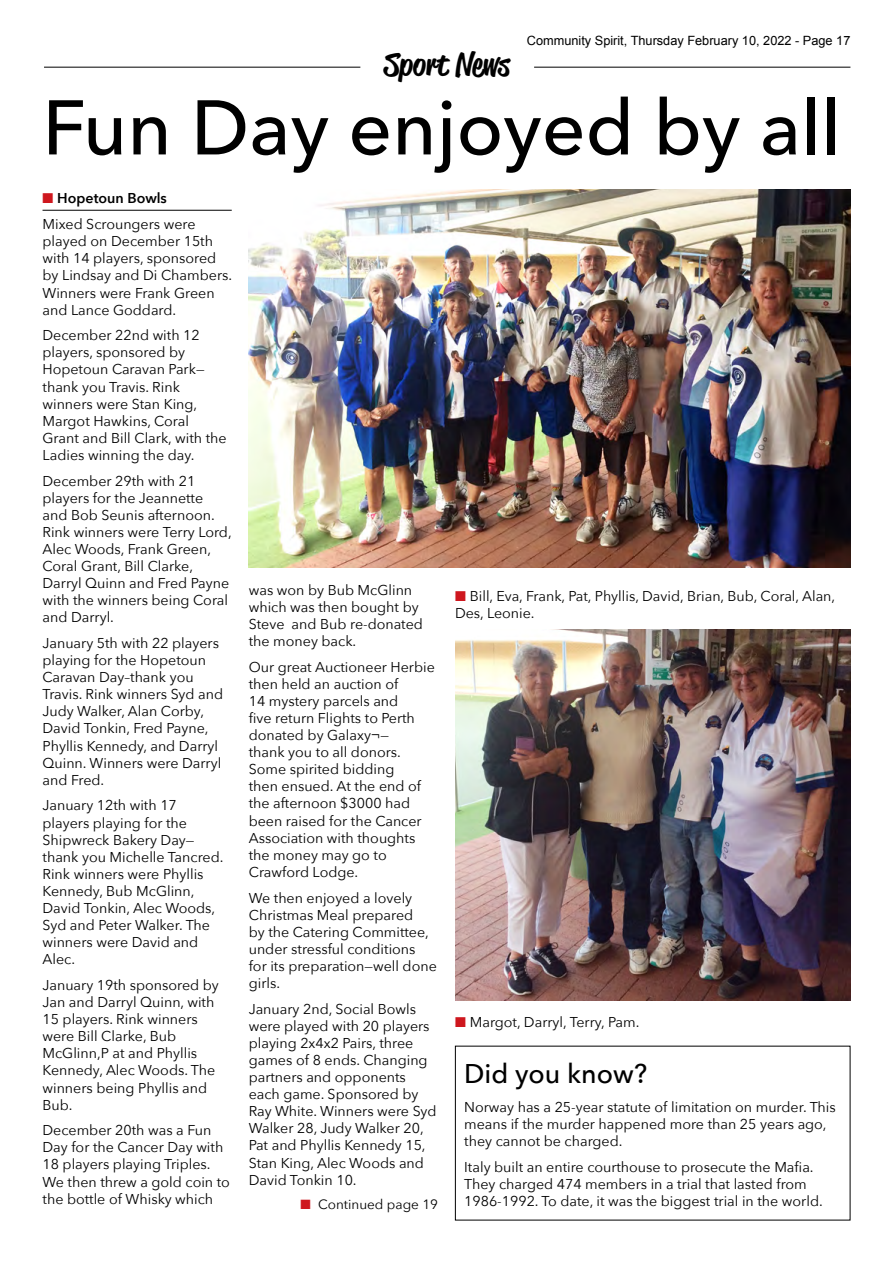
<style>
.page{position:relative;width:893px;height:1263px;background:#fff}
.page>*{position:absolute;margin:0;border:0;box-sizing:border-box;transform-origin:0 0}
.t1{font:500 76.5px "Avenir Next";color:#000}
.t2{font:500 31.5px "Reklame Script";color:#000}
.t3{font:500 27px "Avenir Next";color:#000}
.t4{font:14.25px/17.1px "Avenir Next";color:#000}
.t5{font:13.5px "Avenir Next";color:#000}
.t6{font:12.75px "Arial";color:#000}
.s1{color:#ce171e}
.s2{font-weight:600}
</style>
<div class="page">
<hr style="left:44px;top:67px;width:316px;height:1px;background:#000">
<hr style="left:534px;top:67px;width:316px;height:1px;background:#000">
<img style="left:249px;top:189px;width:601px;height:379px">
<hr style="left:43px;top:210px;width:189px;height:1px;background:#000">
<img style="left:455px;top:629px;width:395px;height:372px">
<p class="t6" style="left:527px;top:32px;width:325px">Community Spirit, Thursday February 10, 2022 - Page 17</p>
<h2 class="t2" style="left:384px;top:42px;width:127px">Sport News</h2>
<h1 class="t1" style="left:43px;top:63px;width:800px">Fun Day enjoyed by all</h1>
<p class="t4" style="left:43px;top:185px;width:155px;line-height:25.7px"><span class="s1">■</span> <span class="s2">Hopetoun Bowls<br></span>Mixed Scroungers were</p>
<p class="t4" style="left:43px;top:232px;width:191px">played on December 15th with 14 players, sponsored by Lindsay and Di Chambers.<br>Winners were Frank Green and Lance Goddard.</p>
<p class="t4" style="left:43px;top:326px;width:186px">December 22nd with 12 players, sponsored by<br>Hopetoun Caravan Park— thank you Travis. Rink winners were Stan King,<br>Margot Hawkins, Coral<br>Grant and Bill Clark, with the<br>Ladies winning the day.</p>
<p class="t4" style="left:43px;top:471px;width:191px">December 29th with 21 players for the Jeannette and Bob Seunis afternoon.<br>Rink winners were Terry Lord,<br>Alec Woods, Frank Green,<br>Coral Grant, Bill Clarke,<br>Darryl Quinn and Fred Payne with the winners being Coral and Darryl.</p>
<p class="t4" style="left:43px;top:634px;width:182px">January 5th with 22 players playing for the Hopetoun<br>Caravan Day–thank you<br>Travis. Rink winners Syd and<br>Judy Walker, Alan Corby,<br>David Tonkin, Fred Payne,<br>Phyllis Kennedy, and Darryl<br>Quinn. Winners were Darryl and Fred.</p>
<p class="t4" style="left:43px;top:796px;width:182px">January 12th with 17 players playing for the<br>Shipwreck Bakery Day— thank you Michelle Tancred.<br>Rink winners were Phyllis<br>Kennedy, Bub McGlinn,<br>David Tonkin, Alec Woods,<br>Syd and Peter Walker. The winners were David and<br>Alec.</p>
<p class="t4" style="left:43px;top:976px;width:178px">January 19th sponsored by<br>Jan and Darryl Quinn, with<br>15 players. Rink winners were Bill Clarke, Bub<br>McGlinn,P at and Phyllis<br>Kennedy, Alec Woods. The winners being Phyllis and<br>Bub.</p>
<p class="t4" style="left:43px;top:1121px;width:189px">December 20th was a Fun<br>Day for the Cancer Day with<br>18 players playing Triples.<br>We then threw a gold coin to the bottle of Whisky which</p>
<p class="t4" style="left:249px;top:581px;width:176px">was won by Bub McGlinn which was then bought by<br>Steve and Bub re-donated the money back.</p>
<p class="t4" style="left:249px;top:657px;width:188px">Our great Auctioneer Herbie then held an auction of<br>14 mystery parcels and<br>five return Flights to Perth donated by Galaxy¬—<br>thank you to all donors.<br>Some spirited bidding<br>then ensued. At the end of the afternoon $3000 had been raised for the Cancer<br>Association with thoughts the money may go to<br>Crawford Lodge.</p>
<p class="t4" style="left:249px;top:888px;width:190px">We then enjoyed a lovely<br>Christmas Meal prepared<br>by the Catering Committee, under stressful conditions for its preparation—well done girls.</p>
<p class="t4" style="left:249px;top:999px;width:189px">January 2nd, Social Bowls were played with 20 players playing 2x4x2 Pairs, three games of 8 ends. Changing partners and opponents each game. Sponsored by<br>Ray White. Winners were Syd<br>Walker 28, Judy Walker 20,<br>Pat and Phyllis Kennedy 15,<br>Stan King, Alec Woods and<br>David Tonkin 10.</p>
<p class="t5" style="left:300px;top:1193px;width:139px"><span class="s1">■</span> Continued page 19</p>
<p class="t4" style="left:455px;top:586px;width:382px"><span class="s1">■</span> Bill, Eva, Frank, Pat, Phyllis, David, Brian, Bub, Coral, Alan,<br>Des, Leonie.</p>
<p class="t4" style="left:455px;top:1013px;width:186px"><span class="s1">■</span> Margot, Darryl, Terry, Pam.</p>
<h3 class="t3" style="left:464px;top:1051px;width:184px">Did you know?</h3>
<p class="t4" style="left:464px;top:1098px;width:373px">Norway has a 25-year statute of limitation on murder. This means if the murder happened more than 25 years ago, they cannot be charged.</p>
<p class="t4" style="left:464px;top:1157px;width:360px">Italy built an entire courthouse to prosecute the Mafia.<br>They charged 474 members in a trial that lasted from<br>1986-1992. To date, it was the biggest trial in the world.</p>
</div>
